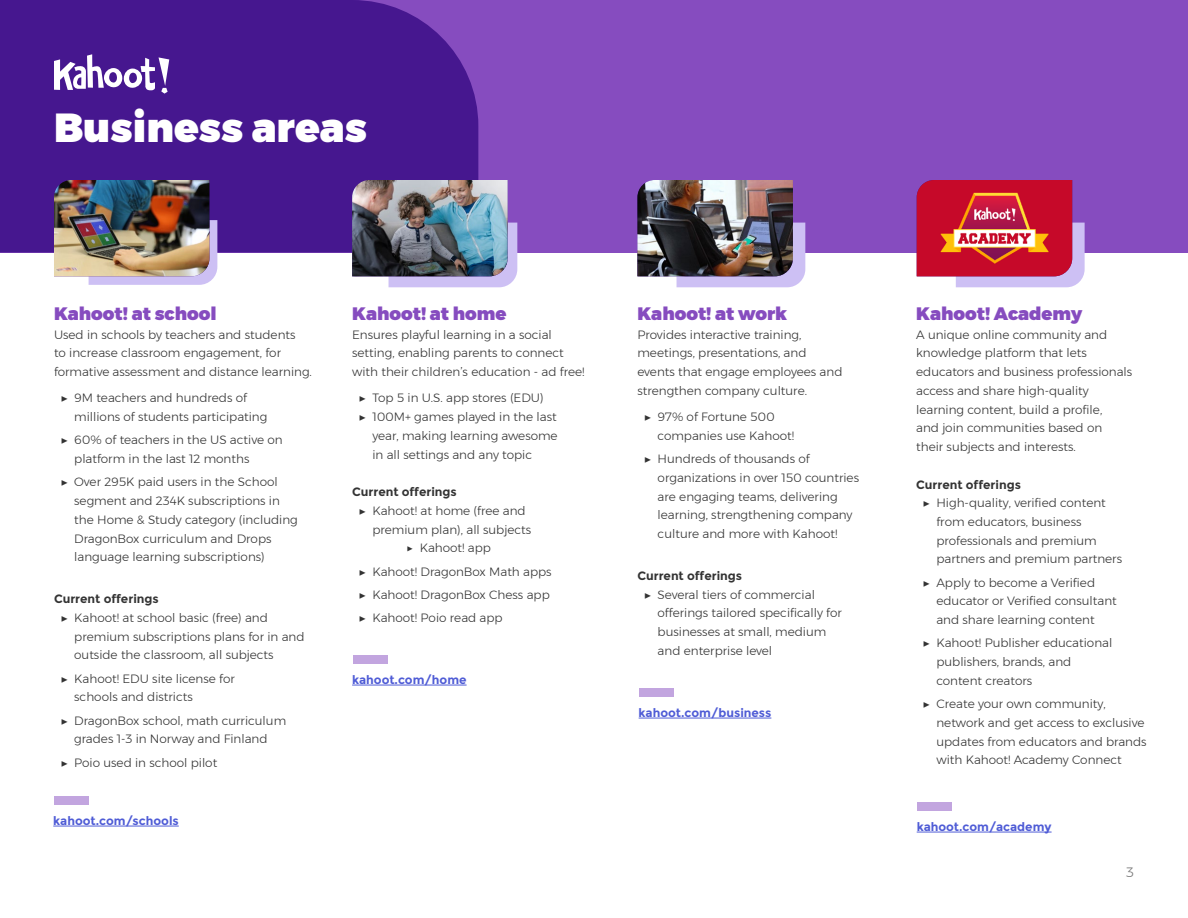
<style>
.page{position:relative;width:1188px;height:918px;background:#fff}
.page>*{position:absolute;margin:0;border:0;box-sizing:border-box;transform-origin:0 0}
.t1{font:900 40.5px "Montserrat";color:#fff}
.t2{font:900 18px "Montserrat";color:#864cbf}
.t3{font:300 13.5px "Montserrat";color:#737373}
.t4{font:300 12px/18.8px "Montserrat";color:#333}
.t5{font:700 12px "Montserrat";color:#4f5cd6}
.t6{font:700 12px "Montserrat";color:#333}
.s1{font-family:"Minion Pro";font-weight:400}
</style>
<div class="page">
<div style="left:0;top:0;width:1188px;height:252px;background:#864cbf"></div>
<div style="left:0;top:0;width:478px;height:252px;background:#46178f"></div>
<svg style="left:54px;top:54px;width:115px;height:40px;background:#886ab7"></svg>
<svg style="left:54px;top:180px;width:163px;height:105px"></svg>
<img style="left:54px;top:180px;width:156px;height:96px">
<svg style="left:352px;top:222px;width:165px;height:65px"></svg>
<img style="left:352px;top:180px;width:156px;height:96px">
<svg style="left:637px;top:222px;width:168px;height:65px"></svg>
<img style="left:637px;top:180px;width:156px;height:96px">
<svg style="left:917px;top:180px;width:168px;height:107px"></svg>
<img style="left:917px;top:180px;width:155px;height:96px">
<hr style="left:53px;top:826px;width:126px;height:1px;background:#4f5cd6">
<hr style="left:352px;top:685px;width:115px;height:1px;background:#4f5cd6">
<hr style="left:639px;top:718px;width:132px;height:1px;background:#4f5cd6">
<hr style="left:917px;top:832px;width:135px;height:1px;background:#4f5cd6">
<div style="left:54px;top:796px;width:35px;height:10px;background:#c2a5df"></div>
<div style="left:353px;top:656px;width:34px;height:8px;background:#c2a5df"></div>
<div style="left:639px;top:688px;width:35px;height:10px;background:#c2a5df"></div>
<div style="left:917px;top:802px;width:35px;height:10px;background:#c2a5df"></div>
<h1 class="t1" style="left:54px;top:95px;width:315px">Business areas</h1>
<h2 class="t2" style="left:54px;top:299px;width:164px">Kahoot! at school</h2>
<p class="t4" style="left:54px;top:325px;width:259px">Used in schools by teachers and students<br>to increase classroom engagement, for formative assessment and distance learning.</p>
<p class="t4" style="left:74px;top:388px;width:195px;text-indent:-14px"><span class="s1">▶</span> 9M teachers and hundreds of millions of students participating</p>
<p class="t4" style="left:74px;top:430px;width:210px;text-indent:-14px"><span class="s1">▶</span> 60% of teachers in the US active on platform in the last 12 months</p>
<p class="t4" style="left:74px;top:472px;width:225px;text-indent:-14px"><span class="s1">▶</span> Over 295K paid users in the School segment and 234K subscriptions in the Home &amp; Study category (including DragonBox curriculum and Drops language learning subscriptions)</p>
<p class="t6" style="left:54px;top:592px;width:106px">Current offerings</p>
<p class="t4" style="left:61px;top:608px;width:209px"><span class="s1">▶</span> Kahoot! at school basic (free) and</p>
<p class="t4" style="left:74px;top:627px;width:232px">premium subscriptions plans for in and</p>
<p class="t4" style="left:74px;top:646px;width:201px">outside the classroom, all subjects</p>
<p class="t4" style="left:74px;top:669px;width:162px;text-indent:-14px"><span class="s1">▶</span> Kahoot! EDU site license for schools and districts</p>
<p class="t4" style="left:61px;top:711px;width:227px;text-align:center"><span class="s1">▶</span> DragonBox school, math curriculum grades 1-3 in Norway and Finland</p>
<p class="t4" style="left:61px;top:753px;width:158px"><span class="s1">▶</span> Poio used in school pilot</p>
<p class="t5" style="left:53px;top:814px;width:127px">kahoot.com/schools</p>
<h2 class="t2" style="left:352px;top:299px;width:156px">Kahoot! at home</h2>
<p class="t4" style="left:352px;top:325px;width:234px">Ensures playful learning in a social setting, enabling parents to connect with their children’s education - ad free!</p>
<p class="t4" style="left:359px;top:388px;width:186px"><span class="s1">▶</span> Top 5 in U.S. app stores (EDU)</p>
<p class="t4" style="left:359px;top:407px;width:199px"><span class="s1">▶</span> 100M+ games played in the last</p>
<p class="t4" style="left:372px;top:426px;width:187px">year, making learning awesome</p>
<p class="t4" style="left:372px;top:445px;width:161px">in all settings and any topic</p>
<p class="t6" style="left:352px;top:485px;width:106px">Current offerings</p>
<p class="t4" style="left:359px;top:501px;width:168px"><span class="s1">▶</span> Kahoot! at home (free and</p>
<p class="t4" style="left:372px;top:520px;width:160px">premium plan), all subjects</p>
<p class="t4" style="left:406px;top:538px;width:86px">▶ Kahoot! app</p>
<p class="t4" style="left:359px;top:559px;width:194px;line-height:23.2px"><span class="s1">▶</span> Kahoot! DragonBox Math apps <span class="s1">▶</span> Kahoot! DragonBox Chess app <span class="s1">▶</span> Kahoot! Poio read app</p>
<p class="t5" style="left:352px;top:673px;width:116px">kahoot.com/home</p>
<h2 class="t2" style="left:637px;top:299px;width:151px">Kahoot! at work</h2>
<p class="t4" style="left:637px;top:325px;width:207px">Provides interactive training, meetings, presentations, and events that engage employees and strengthen company culture.</p>
<p class="t4" style="left:658px;top:407px;width:138px;text-indent:-14px"><span class="s1">▶</span> 97% of Fortune 500 companies use Kahoot!</p>
<p class="t4" style="left:658px;top:449px;width:203px;text-indent:-14px"><span class="s1">▶</span> Hundreds of thousands of organizations in over 150 countries are engaging teams, delivering learning, strengthening company culture and more with Kahoot!</p>
<p class="t6" style="left:637px;top:569px;width:106px">Current offerings</p>
<p class="t4" style="left:644px;top:585px;width:172px"><span class="s1">▶</span> Several tiers of commercial</p>
<p class="t4" style="left:658px;top:604px;width:186px">offerings tailored specifically for</p>
<p class="t4" style="left:658px;top:622px;width:170px">businesses at small, medium</p>
<p class="t4" style="left:658px;top:641px;width:116px">and enterprise level</p>
<p class="t5" style="left:639px;top:706px;width:134px">kahoot.com/business</p>
<h2 class="t2" style="left:916px;top:299px;width:168px">Kahoot! Academy</h2>
<p class="t4" style="left:916px;top:325px;width:218px">A unique online community and knowledge platform that lets educators and business professionals access and share high-quality learning content, build a profile,<br>and join communities based on their subjects and interests.</p>
<p class="t6" style="left:916px;top:477px;width:106px">Current offerings</p>
<p class="t4" style="left:923px;top:493px;width:184px"><span class="s1">▶</span> High-quality, verified content</p>
<p class="t4" style="left:936px;top:512px;width:147px">from educators, business</p>
<p class="t4" style="left:936px;top:531px;width:162px">professionals and premium</p>
<p class="t4" style="left:936px;top:550px;width:187px">partners and premium partners</p>
<p class="t4" style="left:936px;top:573px;width:182px;text-indent:-14px"><span class="s1">▶</span> Apply to become a Verified educator or Verified consultant and share learning content</p>
<p class="t4" style="left:936px;top:634px;width:177px;text-indent:-14px"><span class="s1">▶</span> Kahoot! Publisher educational publishers, brands, and content creators</p>
<p class="t4" style="left:936px;top:694px;width:212px;text-indent:-14px"><span class="s1">▶</span> Create your own community, network and get access to exclusive updates from educators and brands with Kahoot! Academy Connect</p>
<p class="t5" style="left:917px;top:820px;width:136px">kahoot.com/academy</p>
<p class="t3" style="left:1126px;top:862px;width:9px">3</p>
</div>
